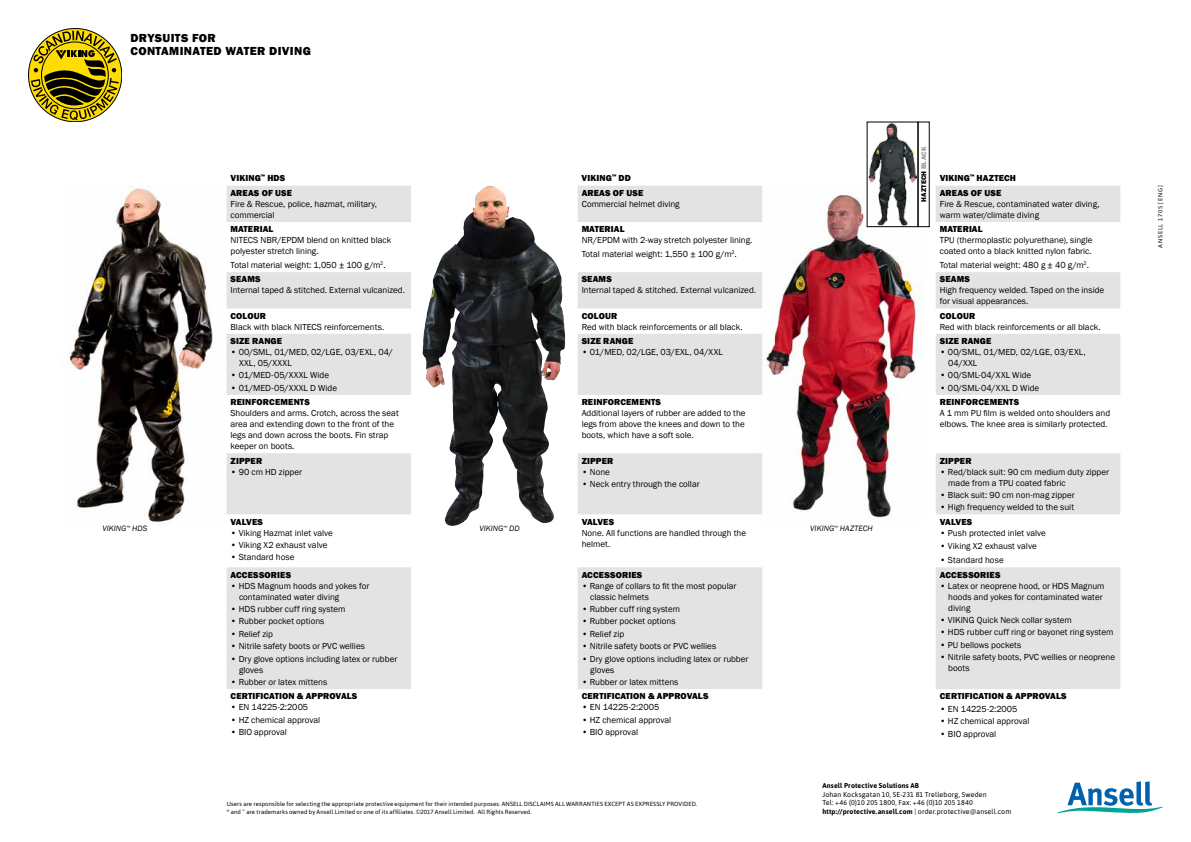
<style>
.page{position:relative;width:1191px;height:842px;background:#fff}
.page>*{position:absolute;margin:0;border:0;box-sizing:border-box;transform-origin:0 0}
.t1{font:800 12px/13px "Franklin Gothic";letter-spacing:.03em;color:#000}
.t2{font:9px/11px "Franklin Gothic";color:#000}
.t3{font:800 9px "Franklin Gothic";letter-spacing:.015em;color:#000}
.t4{font:italic 8px "Franklin Gothic";letter-spacing:.01em;color:#000}
.t5{font:7px/8.4px "Asap";letter-spacing:.02em;color:#000}
.t6{font:700 7px "Asap";letter-spacing:.025em;color:#000}
.t7{font:800 7px "Franklin Gothic";letter-spacing:.025em;color:#000}
.t8{font:6px/7.2px "Asap";letter-spacing:.015em;color:#000}
.t9{font:6px "Asap";letter-spacing:.125em;color:#000}
.s1{color:#9d9d9c}
.s2{font-weight:700}
</style>
<div class="page">
<svg style="left:1057px;top:781px;width:105px;height:32px"></svg>
<svg style="left:226px;top:186px;width:894px;height:503px"></svg>
<img style="left:461px;top:186px;width:28px;height:52px">
<img style="left:69px;top:186px;width:144px;height:336px">
<div style="left:918px;top:122px;width:11px;height:105px;border:1px solid #000"></div>
<img style="left:868px;top:123px;width:48px;height:102px">
<svg style="left:28px;top:28px;width:94px;height:94px"></svg>
<h1 class="t1" style="left:130px;top:31px;width:182px">DRYSUITS FOR<br>CONTAMINATED WATER DIVING</h1>
<p class="t7" style="left:919px;top:202px;width:57px;rotate:-90deg">HAZTECH <span class="s1">BLACK</span></p>
<p class="t3" style="left:230px;top:172px;width:56px">VIKING<sup>™</sup> HDS</p>
<p class="t3" style="left:581px;top:172px;width:51px">VIKING<sup>™</sup> DD</p>
<p class="t3" style="left:939px;top:172px;width:78px">VIKING<sup>™</sup> HAZTECH</p>
<p class="t3" style="left:230px;top:187px;width:63px">AREAS OF USE</p>
<p class="t2" style="left:230px;top:199px;width:148px">Fire &amp; Rescue, police, hazmat, military, commercial</p>
<p class="t3" style="left:581px;top:187px;width:63px">AREAS OF USE</p>
<p class="t2" style="left:581px;top:199px;width:100px">Commercial helmet diving</p>
<p class="t3" style="left:939px;top:187px;width:63px">AREAS OF USE</p>
<p class="t2" style="left:939px;top:199px;width:161px">Fire &amp; Rescue, contaminated water diving, warm water/climate diving</p>
<p class="t3" style="left:230px;top:223px;width:44px">MATERIAL</p>
<p class="t2" style="left:230px;top:235px;width:162px">NITECS NBR/EPDM blend on knitted black polyester stretch lining.</p>
<p class="t2" style="left:230px;top:260px;width:157px">Total material weight: 1,050 ± 100 g/m<sup>2</sup>.</p>
<p class="t3" style="left:230px;top:274px;width:32px">SEAMS</p>
<p class="t2" style="left:230px;top:285px;width:176px">Internal taped &amp; stitched. External vulcanized.</p>
<p class="t3" style="left:230px;top:310px;width:37px">COLOUR</p>
<p class="t2" style="left:230px;top:321px;width:155px">Black with black NITECS reinforcements.</p>
<p class="t3" style="left:230px;top:335px;width:53px">SIZE RANGE</p>
<p class="t2" style="left:239px;top:347px;width:155px;text-indent:-9px">• 00/SML, 01/MED, 02/LGE, 03/EXL, 04/<br>XXL, 05/XXXL</p>
<p class="t2" style="left:230px;top:370px;width:100px">• 01/MED-05/XXXL Wide</p>
<p class="t2" style="left:230px;top:383px;width:108px">• 01/MED-05/XXXL D Wide</p>
<p class="t3" style="left:230px;top:396px;width:81px">REINFORCEMENTS</p>
<p class="t2" style="left:230px;top:408px;width:170px">Shoulders and arms. Crotch, across the seat area and extending down to the front of the legs and down across the boots. Fin strap keeper on boots.</p>
<p class="t3" style="left:230px;top:455px;width:33px">ZIPPER</p>
<p class="t2" style="left:230px;top:466px;width:73px">• 90 cm HD zipper</p>
<p class="t3" style="left:230px;top:516px;width:34px">VALVES</p>
<p class="t2" style="left:230px;top:527px;width:104px">• Viking Hazmat inlet valve</p>
<p class="t2" style="left:230px;top:540px;width:98px">• Viking X2 exhaust valve</p>
<p class="t2" style="left:230px;top:552px;width:65px">• Standard hose</p>
<p class="t4" style="left:102px;top:524px;width:46px">VIKING<sup>™</sup> HDS</p>
<p class="t4" style="left:479px;top:524px;width:42px">VIKING<sup>™</sup> DD</p>
<p class="t3" style="left:230px;top:569px;width:62px">ACCESSORIES</p>
<p class="t2" style="left:239px;top:580px;width:132px;text-indent:-9px">• HDS Magnum hoods and yokes for contaminated water diving</p>
<p class="t2" style="left:230px;top:604px;width:116px">• HDS rubber cuff ring system</p>
<p class="t2" style="left:230px;top:616px;width:95px">• Rubber pocket options</p>
<p class="t2" style="left:230px;top:629px;width:44px">• Relief zip</p>
<p class="t2" style="left:230px;top:641px;width:136px">• Nitrile safety boots or PVC wellies</p>
<p class="t2" style="left:239px;top:653px;width:160px;text-indent:-9px">• Dry glove options including latex or rubber gloves</p>
<p class="t2" style="left:230px;top:677px;width:98px">• Rubber or latex mittens</p>
<p class="t3" style="left:230px;top:691px;width:128px">CERTIFICATION &amp; APPROVALS</p>
<p class="t2" style="left:230px;top:702px;width:79px">• EN 14225-2:2005</p>
<p class="t2" style="left:230px;top:714px;width:91px">• HZ chemical approval</p>
<p class="t2" style="left:230px;top:727px;width:58px">• BIO approval</p>
<p class="t3" style="left:581px;top:223px;width:44px">MATERIAL</p>
<p class="t2" style="left:581px;top:234px;width:172px;line-height:13.8px">NR/EPDM with 2-way stretch polyester lining.<br>Total material weight: 1,550 ± 100 g/m<sup>2</sup>.</p>
<p class="t3" style="left:581px;top:274px;width:32px">SEAMS</p>
<p class="t2" style="left:581px;top:285px;width:176px">Internal taped &amp; stitched. External vulcanized.</p>
<p class="t3" style="left:581px;top:310px;width:37px">COLOUR</p>
<p class="t2" style="left:581px;top:321px;width:162px">Red with black reinforcements or all black.</p>
<p class="t3" style="left:581px;top:335px;width:53px">SIZE RANGE</p>
<p class="t2" style="left:581px;top:347px;width:143px">• 01/MED, 02/LGE, 03/EXL, 04/XXL</p>
<p class="t3" style="left:581px;top:396px;width:81px">REINFORCEMENTS</p>
<p class="t2" style="left:581px;top:408px;width:165px;text-align:justify">Additional layers of rubber are added to the legs from above the knees and down to the boots, which have a soft sole.</p>
<p class="t3" style="left:581px;top:455px;width:33px">ZIPPER</p>
<p class="t2" style="left:581px;top:466px;width:30px">• None</p>
<p class="t2" style="left:581px;top:479px;width:119px">• Neck entry through the collar</p>
<p class="t3" style="left:581px;top:516px;width:34px">VALVES</p>
<p class="t2" style="left:581px;top:527px;width:166px">None. All functions are handled through the helmet.</p>
<p class="t3" style="left:581px;top:569px;width:62px">ACCESSORIES</p>
<p class="t2" style="left:590px;top:580px;width:148px;text-indent:-9px">• Range of collars to fit the most popular classic helmets</p>
<p class="t2" style="left:581px;top:604px;width:100px">• Rubber cuff ring system</p>
<p class="t2" style="left:581px;top:616px;width:95px">• Rubber pocket options</p>
<p class="t2" style="left:581px;top:629px;width:44px">• Relief zip</p>
<p class="t2" style="left:581px;top:641px;width:136px">• Nitrile safety boots or PVC wellies</p>
<p class="t2" style="left:590px;top:653px;width:160px;text-indent:-9px">• Dry glove options including latex or rubber gloves</p>
<p class="t2" style="left:581px;top:677px;width:98px">• Rubber or latex mittens</p>
<p class="t3" style="left:581px;top:691px;width:128px">CERTIFICATION &amp; APPROVALS</p>
<p class="t2" style="left:581px;top:702px;width:79px">• EN 14225-2:2005</p>
<p class="t2" style="left:581px;top:714px;width:91px">• HZ chemical approval</p>
<p class="t2" style="left:581px;top:727px;width:58px">• BIO approval</p>
<p class="t8" style="left:227px;top:801px;width:472px">Users are responsible for selecting the appropriate protective equipment for their intended purposes. ANSELL DISCLAIMS ALL WARRANTIES EXCEPT AS EXPRESSLY PROVIDED. <sup>®</sup> and <sup>™</sup> are trademarks owned by Ansell Limited or one of its affiliates. ©2017 Ansell Limited. All Rights Reserved.</p>
<p class="t3" style="left:939px;top:223px;width:44px">MATERIAL</p>
<p class="t2" style="left:939px;top:235px;width:154px">TPU (thermoplastic polyurethane), single coated onto a black knitted nylon fabric.</p>
<p class="t2" style="left:939px;top:260px;width:151px">Total material weight: 480 g ± 40 g/m<sup>2</sup>.</p>
<p class="t3" style="left:939px;top:274px;width:32px">SEAMS</p>
<p class="t2" style="left:939px;top:285px;width:166px">High frequency welded. Taped on the inside for visual appearances.</p>
<p class="t3" style="left:939px;top:310px;width:37px">COLOUR</p>
<p class="t2" style="left:939px;top:321px;width:162px">Red with black reinforcements or all black.</p>
<p class="t3" style="left:939px;top:335px;width:53px">SIZE RANGE</p>
<p class="t2" style="left:948px;top:347px;width:139px;text-indent:-9px">• 00/SML, 01/MED, 02/LGE, 03/EXL,<br>04/XXL</p>
<p class="t2" style="left:939px;top:370px;width:93px">• 00/SML-04/XXL Wide</p>
<p class="t2" style="left:939px;top:383px;width:101px">• 00/SML-04/XXL D Wide</p>
<p class="t3" style="left:939px;top:396px;width:81px">REINFORCEMENTS</p>
<p class="t2" style="left:939px;top:408px;width:172px">A 1 mm PU film is welded onto shoulders and elbows. The knee area is similarly protected.</p>
<p class="t4" style="left:810px;top:524px;width:64px">VIKING<sup>™</sup> HAZTECH</p>
<p class="t3" style="left:939px;top:455px;width:33px">ZIPPER</p>
<p class="t2" style="left:948px;top:466px;width:162px;text-indent:-9px">• Red/black suit: 90 cm medium duty zipper made from a TPU coated fabric</p>
<p class="t2" style="left:939px;top:490px;width:136px">• Black suit: 90 cm non-mag zipper</p>
<p class="t2" style="left:939px;top:502px;width:136px">• High frequency welded to the suit</p>
<p class="t3" style="left:939px;top:516px;width:34px">VALVES</p>
<p class="t2" style="left:939px;top:527px;width:108px">• Push protected inlet valve</p>
<p class="t2" style="left:939px;top:541px;width:98px">• Viking X2 exhaust valve</p>
<p class="t2" style="left:939px;top:555px;width:65px">• Standard hose</p>
<p class="t3" style="left:939px;top:569px;width:62px">ACCESSORIES</p>
<p class="t2" style="left:948px;top:580px;width:158px;text-indent:-9px">• Latex or neoprene hood, or HDS Magnum hoods and yokes for contaminated water diving</p>
<p class="t2" style="left:939px;top:615px;width:134px">• VIKING Quick Neck collar system</p>
<p class="t2" style="left:939px;top:627px;width:175px">• HDS rubber cuff ring or bayonet ring system</p>
<p class="t2" style="left:939px;top:640px;width:83px">• PU bellows pockets</p>
<p class="t2" style="left:948px;top:652px;width:168px;text-indent:-9px">• Nitrile safety boots, PVC wellies or neoprene boots</p>
<p class="t3" style="left:939px;top:691px;width:128px">CERTIFICATION &amp; APPROVALS</p>
<p class="t2" style="left:939px;top:703px;width:79px">• EN 14225-2:2005</p>
<p class="t2" style="left:939px;top:716px;width:91px">• HZ chemical approval</p>
<p class="t2" style="left:939px;top:728px;width:58px">• BIO approval</p>
<p class="t6" style="left:822px;top:782px;width:98px">Ansell Protective Solutions AB</p>
<p class="t5" style="left:822px;top:790px;width:190px">Johan Kocksgatan 10, SE-231 81 Trelleborg, Sweden<br>Tel: +46 (0)10 205 1800, Fax: +46 (0)10 205 1840 <span class="s2">http://protective.ansell.com</span> | order.protective@ansell.com</p>
<p class="t9" style="left:1156px;top:248px;width:64px;rotate:-90deg">ANSELL 1705 [ENG]</p>
</div>
